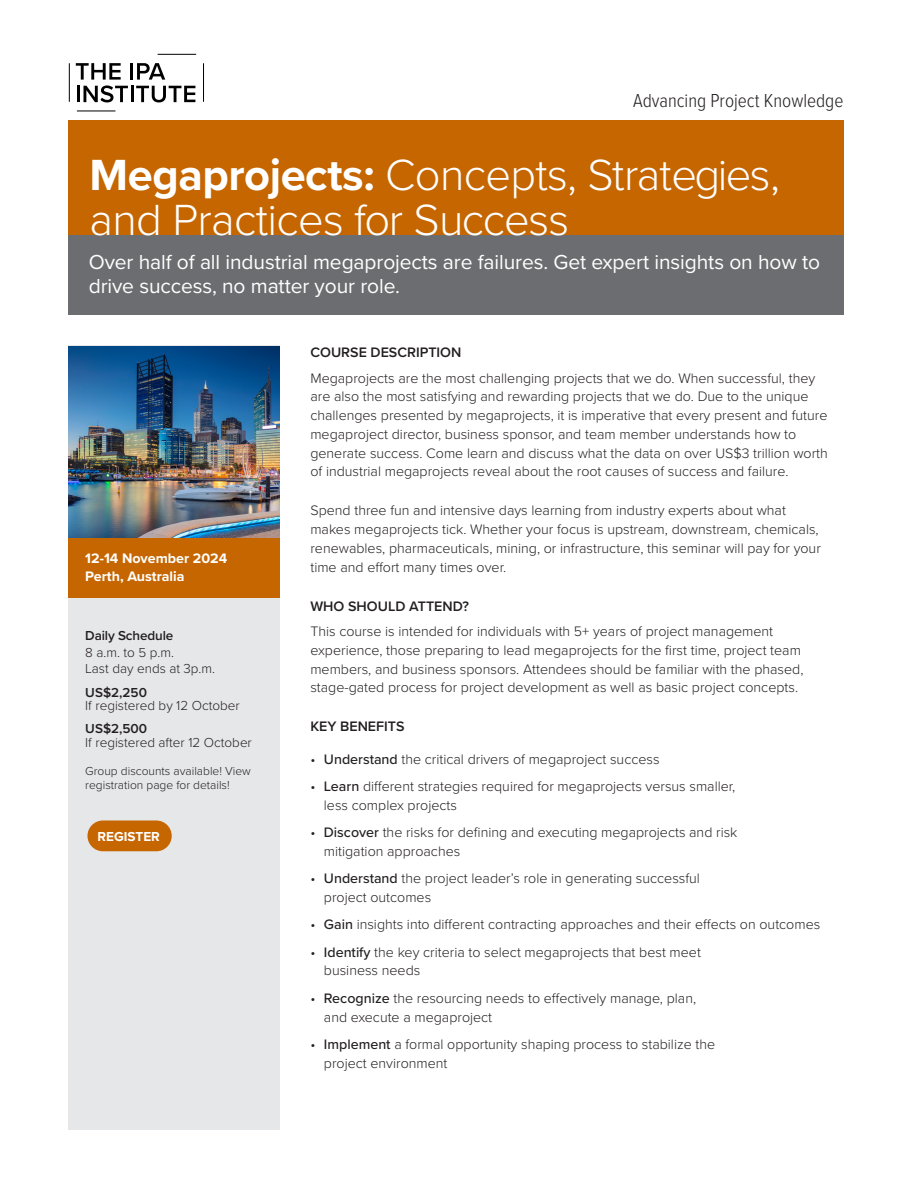
<style>
.page{position:relative;width:918px;height:1188px;background:#fff}
.page>*{position:absolute;margin:0;border:0;box-sizing:border-box;transform-origin:0 0}
.t1{font:300 45.15px/45px "Proxima Nova";letter-spacing:-.015em;color:#fff}
.t2{font:21px/24px "Proxima Nova";letter-spacing:-.005em;color:#fff}
.t3{font:300 19.5px "Proxima Nova Cond";color:#231f20}
.t4{font:300 14.25px/18.8px "Proxima Nova";color:#231f20}
.t5{font:600 14.25px "Proxima Nova";color:#231f20}
.t6{font:700 14.25px/18px "Proxima Nova";color:#fff}
.t7{font:300 13.5px "Proxima Nova";color:#231f20}
.t8{font:600 13.5px/16.5px "Proxima Nova";letter-spacing:-.01em;color:#231f20}
.t9{font:700 13.5px "Proxima Nova";color:#fff}
.t10{font:300 12px/14.2px "Proxima Nova";color:#231f20}
.s1{font-weight:700}
.s2{font-weight:300}
.s3{font-weight:500}
</style>
<div class="page">
<div style="left:68px;top:120px;width:775px;height:194px;background:#c66600"></div>
<div style="left:68px;top:235px;width:775px;height:80px;background:#6c6d70"></div>
<hr style="left:130px;top:63px;width:3px;height:17px;background:#000">
<svg style="left:137px;top:63px;width:28px;height:17px"></svg>
<hr style="left:77px;top:111px;width:38px;height:1px;background:#000">
<hr style="left:158px;top:54px;width:38px;height:1px;background:#000">
<hr style="left:69px;top:63px;width:1px;height:39px;background:#000">
<hr style="left:203px;top:63px;width:1px;height:39px;background:#000">
<svg style="left:76px;top:63px;width:52px;height:39px"></svg>
<hr style="left:131px;top:86px;width:3px;height:16px;background:#000">
<svg style="left:136px;top:86px;width:59px;height:16px"></svg>
<div style="left:68px;top:603px;width:212px;height:527px;background:#e6e7e9"></div>
<div style="left:68px;top:538px;width:212px;height:60px;background:#c66600"></div>
<img style="left:68px;top:347px;width:212px;height:191px">
<div style="left:87px;top:820px;width:85px;height:31px;background:#c66600;border-radius:15px"></div>
<p class="t3" style="left:633px;top:86px;width:212px">Advancing Project Knowledge</p>
<p class="t1" style="left:90px;top:150px;width:692px"><span class="s1">Megaprojects:</span> Concepts, Strategies, and Practices for Success</p>
<p class="t2" style="left:89px;top:250px;width:733px">Over half of all industrial megaprojects are failures. Get expert insights on how to drive success, no matter your role.</p>
<p class="t6" style="left:85px;top:549px;width:144px">12-14 November 2024<br>Perth, Australia</p>
<p class="t8" style="left:85px;top:627px;width:90px">Daily Schedule<br><span class="s2">8 a.m. to 5 p.m.</span></p>
<p class="t7" style="left:85px;top:659px;width:131px">Last day ends at 3p.m.</p>
<p class="t8" style="left:85px;top:683px;width:63px">US$2,250</p>
<p class="t7" style="left:85px;top:695px;width:156px">If registered by 12 October</p>
<p class="t8" style="left:85px;top:720px;width:63px">US$2,500</p>
<p class="t7" style="left:85px;top:732px;width:168px">If registered after 12 October</p>
<p class="t10" style="left:85px;top:763px;width:167px">Group discounts available! View registration page for details!</p>
<p class="t9" style="left:98px;top:827px;width:64px">REGISTER</p>
<p class="t5" style="left:310px;top:342px;width:153px">COURSE DESCRIPTION</p>
<p class="t4" style="left:310px;top:368px;width:519px">Megaprojects are the most challenging projects that we do. When successful, they are also the most satisfying and rewarding projects that we do. Due to the unique challenges presented by megaprojects, it is imperative that every present and future megaproject director, business sponsor, and team member understands how to generate success. Come learn and discuss what the data on over US$3 trillion worth of industrial megaprojects reveal about the root causes of success and failure.</p>
<p class="t4" style="left:310px;top:500px;width:512px">Spend three fun and intensive days learning from industry experts about what makes megaprojects tick. Whether your focus is upstream, downstream, chemicals, renewables, pharmaceuticals, mining, or infrastructure, this seminar will pay for your time and effort many times over.</p>
<p class="t5" style="left:310px;top:595px;width:160px">WHO SHOULD ATTEND?</p>
<p class="t4" style="left:310px;top:621px;width:495px">This course is intended for individuals with 5+ years of project management experience, those preparing to lead megaprojects for the first time, project team members, and business sponsors. Attendees should be familiar with the phased, stage-gated process for project development as well as basic project concepts.</p>
<p class="t5" style="left:310px;top:716px;width:96px">KEY BENEFITS</p>
<p class="t4" style="left:310px;top:749px;width:351px">• <span class="s3">Understand</span> the critical drivers of megaproject success</p>
<p class="t4" style="left:324px;top:776px;width:413px;text-indent:-14px">• <span class="s3">Learn</span> different strategies required for megaprojects versus smaller, less complex projects</p>
<p class="t4" style="left:324px;top:822px;width:415px;text-indent:-14px">• <span class="s3">Discover</span> the risks for defining and executing megaprojects and risk mitigation approaches</p>
<p class="t4" style="left:324px;top:868px;width:378px;text-indent:-14px">• <span class="s3">Understand</span> the project leader’s role in generating successful project outcomes</p>
<p class="t4" style="left:310px;top:914px;width:511px">• <span class="s3">Gain</span> insights into different contracting approaches and their effects on outcomes</p>
<p class="t4" style="left:324px;top:942px;width:379px;text-indent:-14px">• <span class="s3">Identify</span> the key criteria to select megaprojects that best meet business needs</p>
<p class="t4" style="left:324px;top:988px;width:374px;text-indent:-14px">• <span class="s3">Recognize</span> the resourcing needs to effectively manage, plan, and execute a megaproject</p>
<p class="t4" style="left:324px;top:1034px;width:393px;text-indent:-14px">• <span class="s3">Implement</span> a formal opportunity shaping process to stabilize the project environment</p>
</div>
